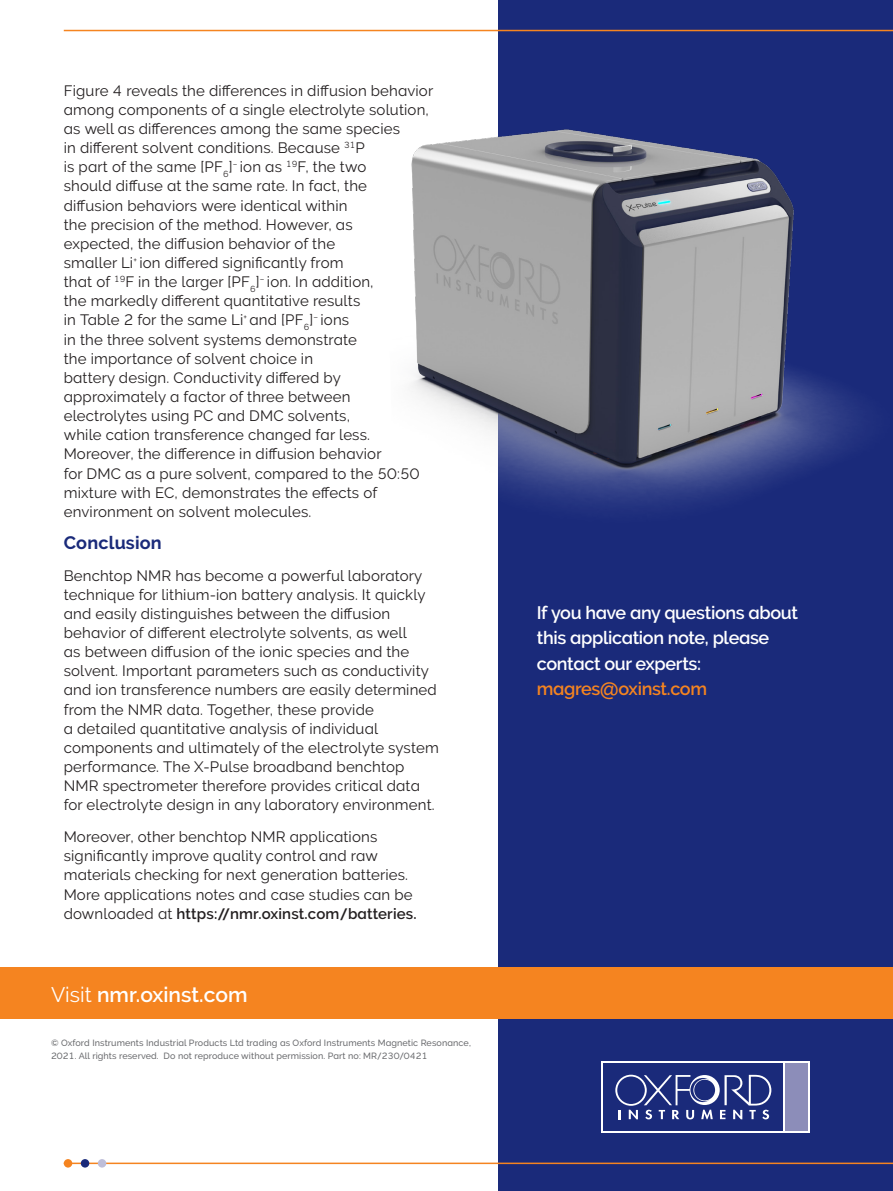
<style>
.page{position:relative;width:893px;height:1191px;background:#fff}
.page>*{position:absolute;margin:0;border:0;box-sizing:border-box;transform-origin:0 0}
.t1{font:700 21px "Oxford Raleway Semi";color:#fff}
.t2{font:700 18px/25.5px "Oxford Raleway Semi";letter-spacing:-.02em;color:#fff}
.Body{font:18px "Oxford Raleway Bold";letter-spacing:.01em;color:#1a2a7a}
.Body-2{font:15px/19.2px "Oxford Raleway Regular";letter-spacing:.01em;color:#231f20}
.Small_Caption{font:9px/12.8px "Oxford Raleway Medium";letter-spacing:.01em;color:#6c6d70}
.s1{font-family:"Oxford Raleway Semi";font-weight:700}
.s2{font-family:"Oxford Raleway Regular";font-weight:400}
.s3{color:#f58420}
</style>
<div class="page">
<div style="left:499px;top:0;width:394px;height:1191px;background:#1a2a7a"></div>
<div style="left:0;top:967px;width:893px;height:51px;background:#f58420"></div>
<div style="left:602px;top:1061px;width:208px;height:71px;background:linear-gradient(to bottom,#fff,#fff)"></div>
<div style="left:604px;top:1063px;width:179px;height:67px;background:#1a2a7a"></div>
<div style="left:785px;top:1063px;width:23px;height:67px;background:#8c8db9"></div>
<svg style="left:615px;top:1074px;width:156px;height:45px"></svg>
<img style="left:411px;top:102px;width:447px;height:449px">
<hr style="left:64px;top:1162px;width:829px;height:2px;background:#f58420">
<div style="left:64px;top:1159px;width:8px;height:8px;background:#f58420;border-radius:50%"></div>
<div style="left:81px;top:1159px;width:8px;height:8px;background:#1a2a7a;border-radius:50%"></div>
<div style="left:98px;top:1159px;width:8px;height:8px;background:#bebed9;border-radius:50%"></div>
<hr style="left:64px;top:30px;width:829px;height:1px;background:#f58420">
<p class="Body-2" style="left:64px;top:81px;width:371px">Figure 4 reveals the differences in diffusion behavior among components of a single electrolyte solution, as well as differences among the same species<br>in different solvent conditions. Because <sup>31</sup>P<br>is part of the same [PF<sub>6</sub>]<sup>−</sup> ion as <sup>19</sup>F, the two<br>should diffuse at the same rate. In fact, the<br>diffusion behaviors were identical within<br>the precision of the method. However, as<br>expected, the diffusion behavior of the<br>smaller Li<sup>+</sup> ion differed significantly from<br>that of <sup>19</sup>F in the larger [PF<sub>6</sub>]<sup>−</sup> ion. In addition,<br>the markedly different quantitative results<br>in Table 2 for the same Li<sup>+</sup> and [PF<sub>6</sub>]<sup>−</sup> ions<br>in the three solvent systems demonstrate<br>the importance of solvent choice in<br>battery design. Conductivity differed by approximately a factor of three between electrolytes using PC and DMC solvents,<br>while cation transference changed far less.<br>Moreover, the difference in diffusion behavior<br>for DMC as a pure solvent, compared to the 50:50 mixture with EC, demonstrates the effects of environment on solvent molecules.</p>
<p class="Body" style="left:64px;top:532px;width:100px">Conclusion</p>
<p class="Body-2" style="left:64px;top:566px;width:377px">Benchtop NMR has become a powerful laboratory technique for lithium-ion battery analysis. It quickly and easily distinguishes between the diffusion behavior of different electrolyte solvents, as well<br>as between diffusion of the ionic species and the solvent. Important parameters such as conductivity and ion transference numbers are easily determined from the NMR data. Together, these provide<br>a detailed quantitative analysis of individual components and ultimately of the electrolyte system performance. The X-Pulse broadband benchtop NMR spectrometer therefore provides critical data for electrolyte design in any laboratory environment.</p>
<p class="Body-2" style="left:64px;top:827px;width:354px">Moreover, other benchtop NMR applications significantly improve quality control and raw materials checking for next generation batteries.<br>More applications notes and case studies can be downloaded at <span class="s1">https://nmr.oxinst.com/batteries.</span></p>
<p class="t1" style="left:51px;top:982px;width:198px"><span class="s2">Visit</span> nmr.oxinst.com</p>
<p class="Small_Caption" style="left:51px;top:1037px;width:421px">© Oxford Instruments Industrial Products Ltd trading as Oxford Instruments Magnetic Resonance,<br>2021. All rights reserved. Do not reproduce without permission. Part no: MR/230/0421</p>
<p class="t2" style="left:537px;top:600px;width:263px">If you have any questions about this application note, please contact our experts: <span class="s3">magres@oxinst.com</span></p>
</div>
